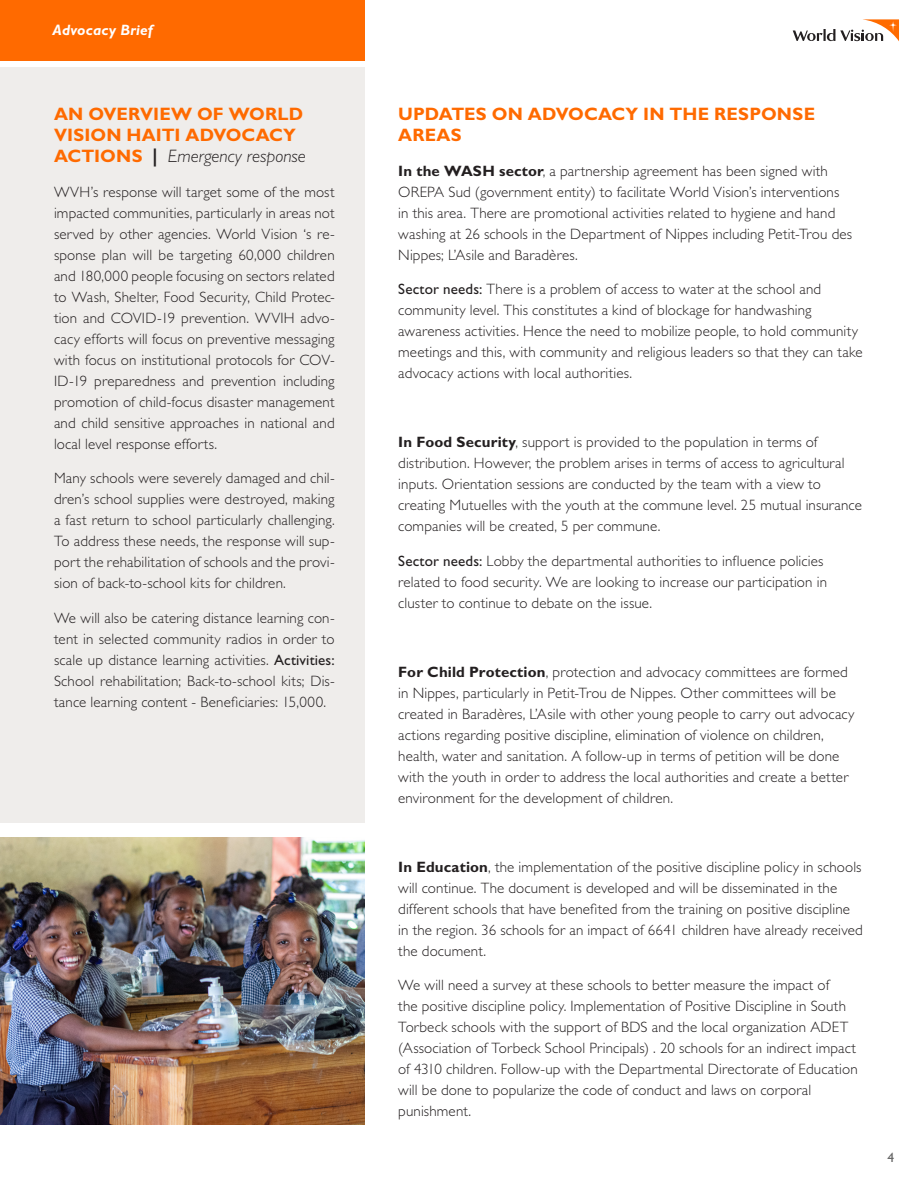
<style>
.page{position:relative;width:918px;height:1188px;background:#fff}
.page>*{position:absolute;margin:0;border:0;box-sizing:border-box;transform-origin:0 0}
.t1{font:700 18px/21px "Gill Sans Std";letter-spacing:.01em;color:#ff6a00}
.Purple_check_box{font:300 15px/21px "Gill Sans Std";letter-spacing:.01em;color:#231f20}
.t2{font:italic 700 15px "Gill Sans Std";letter-spacing:.01em;color:#fff}
.t3{font:13.5px "Gill Sans Std";color:#666}
.s1{color:#231f20}
.s2{font-weight:300;font-style:italic;color:#231f20}
.s3{font-weight:400}
.s4{font-weight:700}
</style>
<div class="page">
<div style="left:0;top:68px;width:364px;height:756px;background:#efedeb"></div>
<img style="left:0;top:837px;width:364px;height:287px">
<div style="left:0;top:0;width:364px;height:61px;background:#ff6a00"></div>
<svg style="left:793px;top:19px;width:106px;height:22px"></svg>
<p class="t2" style="left:52px;top:21px;width:102px">Advocacy Brief</p>
<p class="t1" style="left:54px;top:104px;width:253px">AN OVERVIEW OF WORLD<br>VISION HAITI ADVOCACY<br>ACTIONS <span class="s1">|</span> <span class="s2">Emergency response</span></p>
<p class="Purple_check_box" style="left:54px;top:181px;width:282px;text-align:justify">WVH’s response will target some of the most impacted communities, particularly in areas not served by other agencies. World Vision ‘s re&shy;sponse plan will be targeting 60,000 children and 180,000 people focusing on sectors related to Wash, Shelter, Food Security, Child Protec&shy;tion and COVID-19 prevention. WVIH advo&shy;cacy efforts will focus on preventive messaging with focus on institutional protocols for COV-ID-19 preparedness and prevention including promotion of child-focus disaster management and child sensitive approaches in national and local level response efforts.</p>
<p class="Purple_check_box" style="left:54px;top:468px;width:282px;text-align:justify">Many schools were severely damaged and chil&shy;dren’s school supplies were destroyed, making a fast return to school particularly challenging.<br>To address these needs, the response will sup&shy;port the rehabilitation of schools and the provi&shy;sion of back-to-school kits for children.</p>
<p class="Purple_check_box" style="left:54px;top:607px;width:282px;text-align:justify">We will also be catering distance learning con&shy;tent in selected community radios in order to scale up distance learning activities. <span class="s3">Activities:<br></span>School rehabilitation; Back-to-school kits; Dis&shy;tance learning content - Beneficiaries: 15,000.</p>
<p class="t1" style="left:398px;top:104px;width:418px">UPDATES ON ADVOCACY IN THE RESPONSE<br>AREAS</p>
<p class="Purple_check_box" style="left:398px;top:160px;width:455px"><span class="s4">In the WASH sector</span>, a partnership agreement has been signed with OREPA Sud (government entity) to facilitate World Vision’s interventions in this area. There are promotional activities related to hygiene and hand washing at 26 schools in the Department of Nippes including Petit-Trou des Nippes; L’Asile and Baradères.</p>
<p class="Purple_check_box" style="left:398px;top:279px;width:466px"><span class="s3">Sector needs:</span> There is a problem of access to water at the school and community level. This constitutes a kind of blockage for handwashing awareness activities. Hence the need to mobilize people, to hold community meetings and this, with community and religious leaders so that they can take advocacy actions with local authorities.</p>
<p class="Purple_check_box" style="left:398px;top:432px;width:465px"><span class="s4">In Food Security</span>, support is provided to the population in terms of distribution. However, the problem arises in terms of access to agricultural inputs. Orientation sessions are conducted by the team with a view to creating Mutuelles with the youth at the commune level. 25 mutual insurance companies will be created, 5 per commune.</p>
<p class="Purple_check_box" style="left:398px;top:550px;width:430px"><span class="s3">Sector needs:</span> Lobby the departmental authorities to influence policies related to food security. We are looking to increase our participation in cluster to continue to debate on the issue.</p>
<p class="Purple_check_box" style="left:398px;top:661px;width:458px"><span class="s4">For Child Protection</span>, protection and advocacy committees are formed in Nippes, particularly in Petit-Trou de Nippes. Other committees will be created in Baradères, L’Asile with other young people to carry out advocacy actions regarding positive discipline, elimination of violence on children, health, water and sanitation. A follow-up in terms of petition will be done with the youth in order to address the local authorities and create a better environment for the development of children.</p>
<p class="Purple_check_box" style="left:398px;top:856px;width:466px"><span class="s4">In Education</span>, the implementation of the positive discipline policy in schools will continue. The document is developed and will be disseminated in the different schools that have benefited from the training on positive discipline in the region. 36 schools for an impact of 6641 children have already received the document.</p>
<p class="Purple_check_box" style="left:398px;top:975px;width:461px">We will need a survey at these schools to better measure the impact of<br>the positive discipline policy. Implementation of Positive Discipline in South Torbeck schools with the support of BDS and the local organization ADET (Association of Torbeck School Principals) . 20 schools for an indirect impact of 4310 children. Follow-up with the Departmental Directorate of Education will be done to popularize the code of conduct and laws on corporal punishment.</p>
<p class="t3" style="left:888px;top:1150px;width:8px">4</p>
</div>
